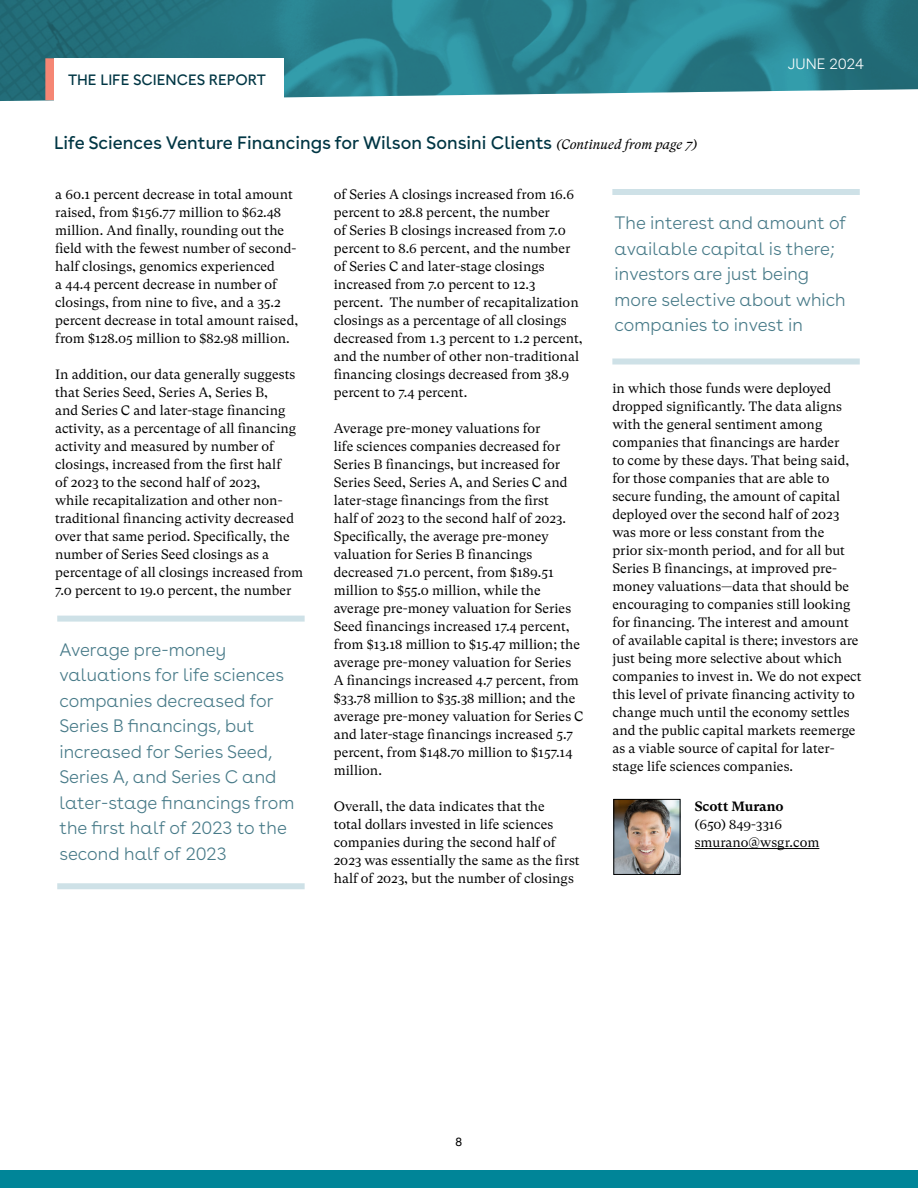
<style>
.page{position:relative;width:918px;height:1188px;background:#fff}
.page>*{position:absolute;margin:0;border:0;box-sizing:border-box;transform-origin:0 0}
.t1{font:300 18px/25.5px "Buenos Aires";color:#477a88}
.t2{font:18px "Buenos Aires";color:#003644}
.t3{font:15px "Buenos Aires";color:#003644}
.t4{font:300 15px "Buenos Aires";color:#fff}
.t5{font:13.5px/18px "GT Super Text";color:#000}
.t6{font:700 13.5px "GT Super Text";color:#000}
.t7{font:12px "Helvetica Neue";color:#000}
.s1{font-family:"GT Super Text";font-style:italic;font-size:13.5px;color:#000}
</style>
<div class="page">
<svg style="left:0;top:0;width:918px;height:101px;background:#348591"></svg>
<div style="left:54px;top:58px;width:230px;height:50px;background:#fff"></div>
<div style="left:45px;top:58px;width:9px;height:42px;background:#f58674"></div>
<div style="left:0;top:1171px;width:918px;height:17px;background:#008598"></div>
<hr style="left:695px;top:848px;width:124px;height:1px;background:#000">
<img style="left:616px;top:801px;width:62px;height:72px">
<div style="left:614px;top:799px;width:66px;height:76px;border:1px solid #000"></div>
<div style="left:612px;top:189px;width:248px;height:6px;background:#cee1e7"></div>
<div style="left:612px;top:358px;width:248px;height:6px;background:#cee1e7"></div>
<div style="left:57px;top:616px;width:248px;height:6px;background:#cee1e7"></div>
<div style="left:57px;top:883px;width:248px;height:6px;background:#cee1e7"></div>
<p class="t3" style="left:68px;top:68px;width:200px">THE LIFE SCIENCES REPORT</p>
<p class="t4" style="left:788px;top:52px;width:78px">JUNE 2024</p>
<h1 class="t2" style="left:54px;top:128px;width:645px">Life Sciences Venture Financings for Wilson Sonsini Clients <span class="s1">(Continued from page 7)</span></h1>
<p class="t5" style="left:55px;top:186px;width:245px">a 60.1 percent decrease in total amount raised, from $156.77 million to $62.48 million. And finally, rounding out the field with the fewest number of second&shy;half closings, genomics experienced<br>a 44.4 percent decrease in number of closings, from nine to five, and a 35.2 percent decrease in total amount raised, from $128.05 million to $82.98 million.</p>
<p class="t5" style="left:55px;top:366px;width:250px">In addition, our data generally suggests that Series Seed, Series A, Series B,<br>and Series C and later-stage financing activity, as a percentage of all financing activity and measured by number of closings, increased from the first half<br>of 2023 to the second half of 2023,<br>while recapitalization and other non&shy;traditional financing activity decreased over that same period. Specifically, the number of Series Seed closings as a percentage of all closings increased from 7.0 percent to 19.0 percent, the number</p>
<p class="t5" style="left:334px;top:186px;width:251px">of Series A closings increased from 16.6 percent to 28.8 percent, the number<br>of Series B closings increased from 7.0 percent to 8.6 percent, and the number of Series C and later-stage closings increased from 7.0 percent to 12.3 percent. The number of recapitalization closings as a percentage of all closings decreased from 1.3 percent to 1.2 percent, and the number of other non-traditional financing closings decreased from 38.9 percent to 7.4 percent.</p>
<p class="t5" style="left:334px;top:420px;width:251px">Average pre-money valuations for<br>life sciences companies decreased for Series B financings, but increased for Series Seed, Series A, and Series C and later-stage financings from the first<br>half of 2023 to the second half of 2023.<br>Specifically, the average pre-money valuation for Series B financings decreased 71.0 percent, from $189.51 million to $55.0 million, while the average pre-money valuation for Series Seed financings increased 17.4 percent, from $13.18 million to $15.47 million; the average pre-money valuation for Series A financings increased 4.7 percent, from $33.78 million to $35.38 million; and the average pre-money valuation for Series C and later-stage financings increased 5.7 percent, from $148.70 million to $157.14 million.</p>
<p class="t5" style="left:334px;top:797px;width:247px">Overall, the data indicates that the<br>total dollars invested in life sciences companies during the second half of 2023 was essentially the same as the first half of 2023, but the number of closings</p>
<h1 class="t1" style="left:615px;top:209px;width:233px">The interest and amount of available capital is there; investors are just being more selective about which companies to invest in</h1>
<p class="t5" style="left:612px;top:380px;width:251px">in which those funds were deployed dropped significantly. The data aligns with the general sentiment among companies that financings are harder<br>to come by these days. That being said, for those companies that are able to secure funding, the amount of capital deployed over the second half of 2023 was more or less constant from the<br>prior six-month period, and for all but Series B financings, at improved pre&shy;money valuations—data that should be encouraging to companies still looking for financing. The interest and amount of available capital is there; investors are just being more selective about which companies to invest in. We do not expect this level of private financing activity to change much until the economy settles and the public capital markets reemerge as a viable source of capital for later&shy;stage life sciences companies.</p>
<p class="t6" style="left:695px;top:799px;width:90px">Scott Murano</p>
<p class="t5" style="left:695px;top:816px;width:126px">(650) 849-3316 smurano@wsgr.com</p>
<h1 class="t1" style="left:59px;top:635px;width:237px">Average pre-money valuations for life sciences companies decreased for<br>Series B financings, but increased for Series Seed,<br>Series A, and Series C and later-stage financings from the first half of 2023 to the second half of 2023</h1>
<p class="t7" style="left:456px;top:1133px;width:8px">8</p>
</div>
